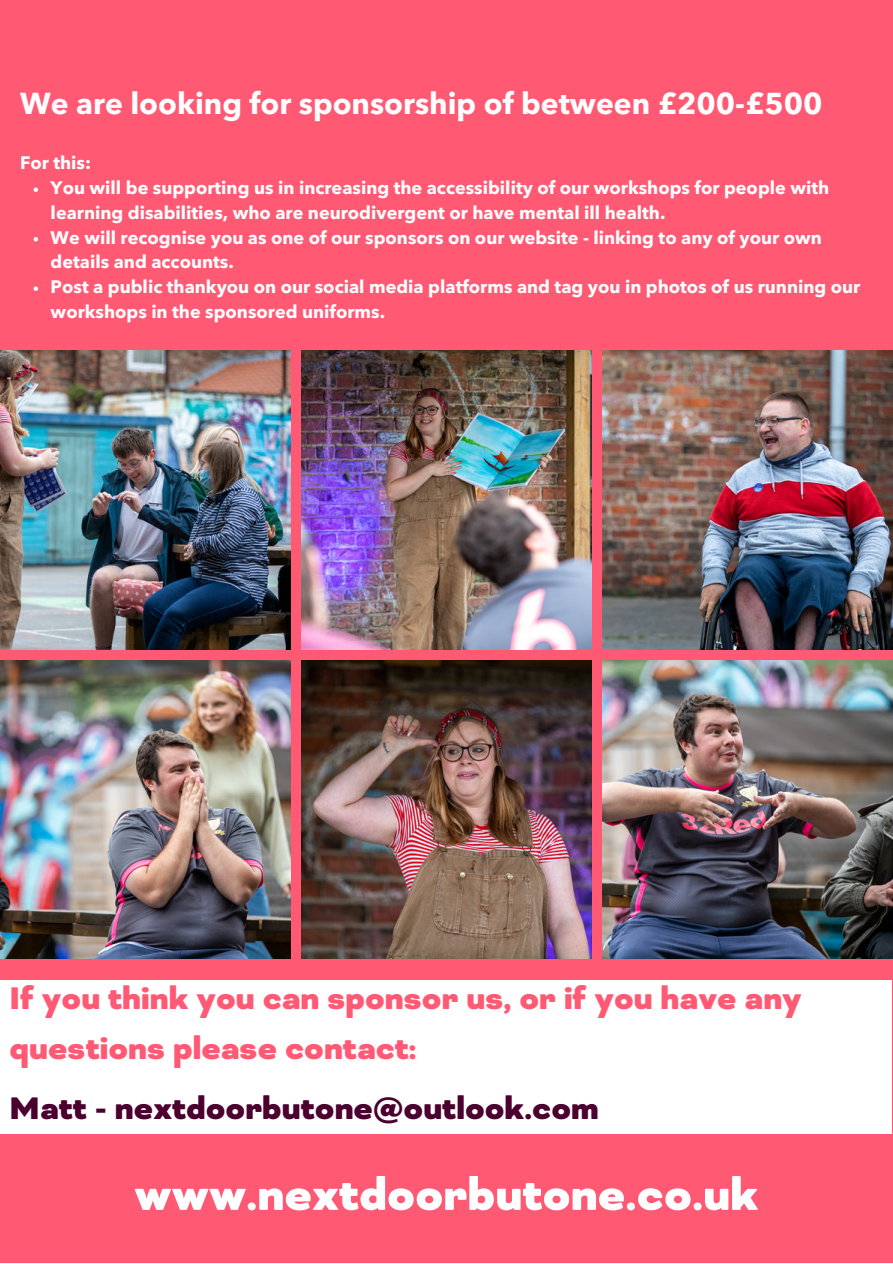
<style>
.page{position:relative;width:893px;height:1264px;background:#fff}
.page>*{position:absolute;margin:0;border:0;box-sizing:border-box;transform-origin:0 0}
.t1{font:900 51.3px "Bicyclette";color:#fff}
.t2{font:900 36px/49.9px "Bicyclette";color:#ff5973}
.t3{font:900 36px "Bicyclette";color:#4b002f}
.t4{font:700 30px "Avenir Next LT Pro";color:#fff}
.t5{font:700 18px/24.8px "Avenir Next LT Pro";color:#fff}
</style>
<div class="page">
<div style="left:0;top:0;width:892px;height:1262px;background:#ff5973"></div>
<img style="left:0;top:350px;width:290px;height:299px">
<img style="left:301px;top:350px;width:290px;height:299px">
<img style="left:602px;top:350px;width:290px;height:299px">
<img style="left:0;top:660px;width:290px;height:298px">
<img style="left:301px;top:660px;width:290px;height:298px">
<img style="left:602px;top:660px;width:290px;height:298px">
<div style="left:0;top:980px;width:891px;height:153px;background:#fff"></div>
<svg style="left:34px;top:187px;width:4px;height:5px"></svg>
<svg style="left:34px;top:237px;width:4px;height:4px"></svg>
<svg style="left:34px;top:286px;width:4px;height:5px"></svg>
<h3 class="t4" style="left:20px;top:92px;width:803px">We are looking for sponsorship of between £200-£500</h3>
<p class="t5" style="left:20px;top:152px;width:72px">For this:</p>
<p class="t5" style="left:51px;top:177px;width:811px">You will be supporting us in increasing the accessibility of our workshops for people with learning disabilities, who are neurodivergent or have mental ill health.<br>We will recognise you as one of our sponsors on our website - linking to any of your own details and accounts.<br>Post a public thankyou on our social media platforms and tag you in photos of us running our workshops in the sponsored uniforms.</p>
<h2 class="t2" style="left:10px;top:976px;width:793px">If you think you can sponsor us, or if you have any questions please contact:</h2>
<h2 class="t3" style="left:10px;top:1089px;width:590px">Matt - nextdoorbutone@outlook.com</h2>
<h1 class="t1" style="left:134px;top:1167px;width:625px">www.nextdoorbutone.co.uk</h1>
</div>
